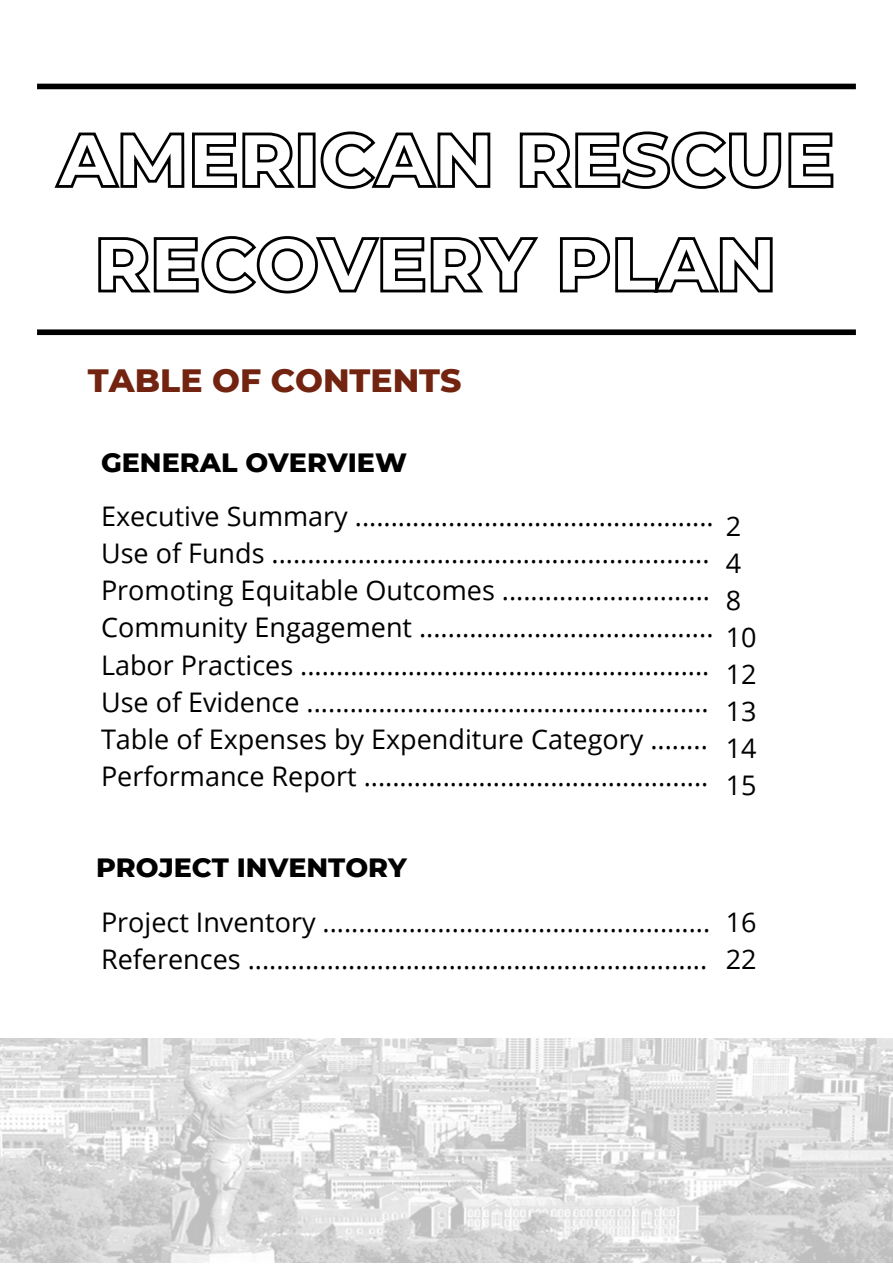
<style>
.page{position:relative;width:893px;height:1264px;background:#fff}
.page>*{position:absolute;margin:0;border:0;box-sizing:border-box;transform-origin:0 0}
.t1{font:800 33px "Montserrat";color:#722410}
.t2{font:27px/37px "Open Sans";color:#000}
.t3{font:800 27px "Montserrat";color:#000}
</style>
<div class="page">
<img style="left:0;top:1038px;width:892px;height:224px">
<svg style="left:54px;top:131px;width:780px;height:58px"></svg>
<svg style="left:98px;top:236px;width:675px;height:58px"></svg>
<div style="left:37px;top:329px;width:818px;height:6px;background:#000"></div>
<div style="left:37px;top:84px;width:818px;height:5px;background:#000"></div>
<p class="t1" style="left:88px;top:360px;width:375px">TABLE OF CONTENTS</p>
<p class="t3" style="left:101px;top:446px;width:307px">GENERAL OVERVIEW</p>
<p class="t2" style="left:101px;top:497px;width:614px">Executive Summary ..................................................<br>Use of Funds .............................................................<br>Promoting Equitable Outcomes .............................<br>Community Engagement .........................................<br>Labor Practices .........................................................<br>Use of Evidence ........................................................<br>Table of Expenses by Expenditure Category ........<br>Performance Report ................................................</p>
<p class="t2" style="left:725px;top:506px;width:32px">2<br>4<br>8<br>10<br>12<br>13<br>14<br>15</p>
<p class="t3" style="left:96px;top:851px;width:312px">PROJECT INVENTORY</p>
<p class="t2" style="left:101px;top:902px;width:610px">Project Inventory ......................................................<br>References ................................................................</p>
<p class="t2" style="left:725px;top:902px;width:32px">16<br>22</p>
</div>
